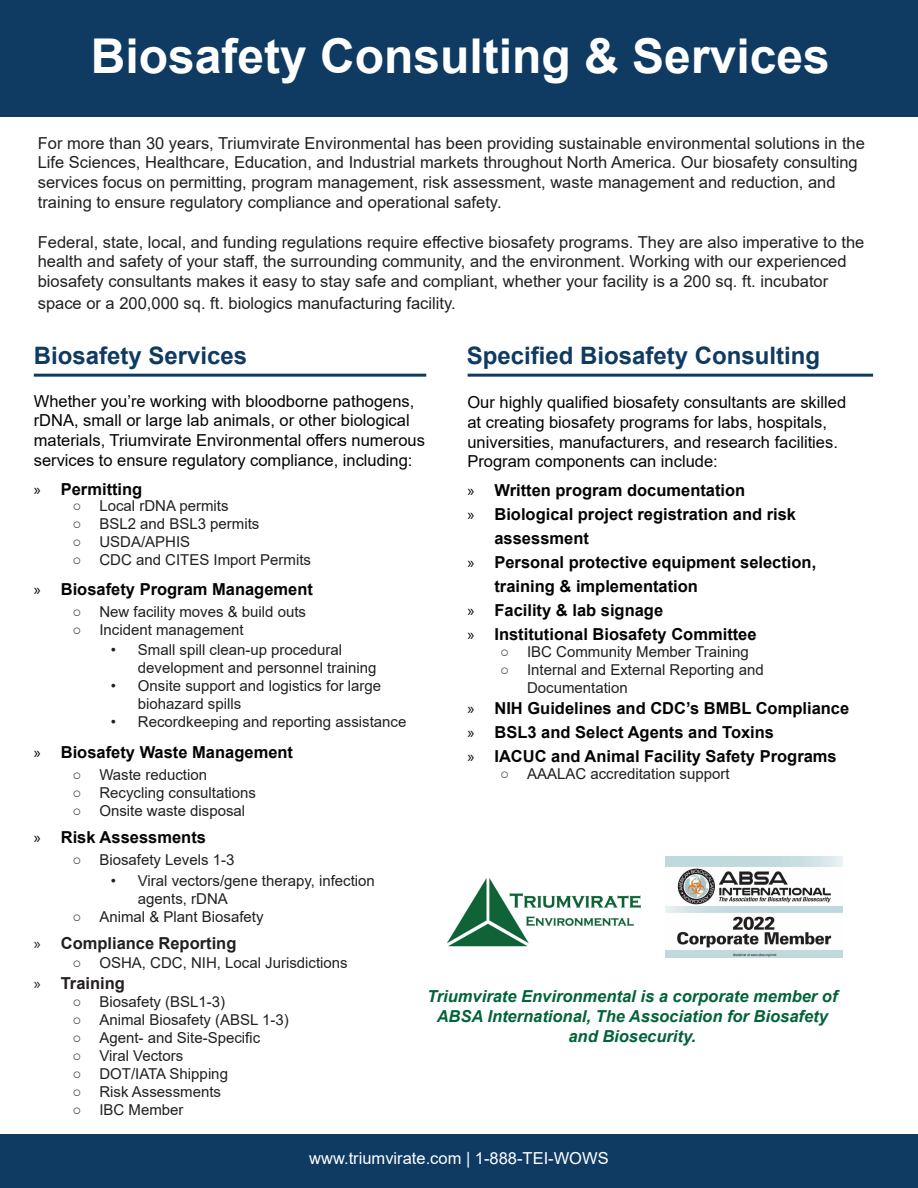
<style>
.page{position:relative;width:918px;height:1188px;background:#fff}
.page>*{position:absolute;margin:0;border:0;box-sizing:border-box;transform-origin:0 0}
.t1{font:700 48px "Arial";color:#fff}
.t2{font:700 24px "Arial";color:#0f3a62}
.t3{font:16.5px/19.8px "Arial";color:#231f20}
.t4{font:700 16.5px/24px "Arial";color:#040503}
.t5{font:16.5px/19.8px "Arial";color:#040503}
.t6{font:italic 700 16.5px/19.8px "Arial";color:#026337;text-align:center}
.t7{font:16.5px "Arial";color:#fff}
.t8{font:700 16.5px "Arial";color:#231f20}
.t9{font:15px/18px "Arial";color:#231f20}
.s1{font-family:"Myriad Pro";font-weight:400}
</style>
<div class="page">
<img style="left:447px;top:878px;width:194px;height:69px">
<div style="left:0;top:0;width:918px;height:116px;background:#0f3a62"></div>
<div style="left:0;top:1134px;width:918px;height:54px;background:#0f3a62"></div>
<hr style="left:34px;top:374px;width:392px;height:3px;background:#0f3a62">
<hr style="left:468px;top:374px;width:405px;height:3px;background:#0f3a62">
<img style="left:666px;top:857px;width:176px;height:101px">
<p class="t1" style="left:91px;top:23px;width:740px">Biosafety Consulting &amp; Services</p>
<p class="t3" style="left:38px;top:133px;width:829px">For more than 30 years, Triumvirate Environmental has been providing sustainable environmental solutions in the Life Sciences, Healthcare, Education, and Industrial markets throughout North America. Our biosafety consulting services focus on permitting, program management, risk assessment, waste management and reduction, and training to ensure regulatory compliance and operational safety.</p>
<p class="t3" style="left:38px;top:232px;width:828px">Federal, state, local, and funding regulations require effective biosafety programs. They are also imperative to the health and safety of your staff, the surrounding community, and the environment. Working with our experienced biosafety consultants makes it easy to stay safe and compliant, whether your facility is a 200 sq. ft. incubator</p>
<p class="t3" style="left:38px;top:293px;width:419px">space or a 200,000 sq. ft. biologics manufacturing facility.</p>
<p class="t2" style="left:34px;top:338px;width:215px">Biosafety Services</p>
<p class="t2" style="left:467px;top:338px;width:355px">Specified Biosafety Consulting</p>
<p class="t5" style="left:467px;top:392px;width:380px">Our highly qualified biosafety consultants are skilled at creating biosafety programs for labs, hospitals, universities, manufacturers, and research facilities.<br>Program components can include:</p>
<p class="t4" style="left:467px;top:478px;width:279px"><span class="s1">»</span> Written program documentation</p>
<p class="t4" style="left:494px;top:502px;width:303px;text-indent:-27px"><span class="s1">»</span> Biological project registration and risk assessment</p>
<p class="t4" style="left:494px;top:550px;width:323px;text-indent:-27px"><span class="s1">»</span> Personal protective equipment selection, training &amp; implementation</p>
<p class="t4" style="left:467px;top:598px;width:197px"><span class="s1">»</span> Facility &amp; lab signage</p>
<p class="t4" style="left:467px;top:622px;width:291px"><span class="s1">»</span> Institutional Biosafety Committee</p>
<p class="t9" style="left:500px;top:643px;width:250px">○ IBC Community Member Training</p>
<p class="t9" style="left:527px;top:661px;width:238px;text-indent:-27px">○ Internal and External Reporting and<br>Documentation</p>
<p class="t4" style="left:467px;top:697px;width:383px"><span class="s1">»</span> NIH Guidelines and CDC’s BMBL Compliance</p>
<p class="t4" style="left:467px;top:721px;width:308px"><span class="s1">»</span> BSL3 and Select Agents and Toxins</p>
<p class="t4" style="left:467px;top:745px;width:371px"><span class="s1">»</span> IACUC and Animal Facility Safety Programs</p>
<p class="t9" style="left:500px;top:765px;width:231px">○ AAALAC accreditation support</p>
<p class="t5" style="left:34px;top:391px;width:393px">Whether you’re working with bloodborne pathogens, rDNA, small or large lab animals, or other biological materials, Triumvirate Environmental offers numerous services to ensure regulatory compliance, including:</p>
<p class="t4" style="left:34px;top:477px;width:110px"><span class="s1">»</span> Permitting</p>
<p class="t9" style="left:72px;top:497px;width:158px">○ Local rDNA permits</p>
<p class="t9" style="left:72px;top:515px;width:189px">○ BSL2 and BSL3 permits</p>
<p class="t9" style="left:72px;top:533px;width:119px">○ USDA/APHIS</p>
<p class="t9" style="left:72px;top:551px;width:240px">○ CDC and CITES Import Permits</p>
<p class="t4" style="left:34px;top:577px;width:281px"><span class="s1">»</span> Biosafety Program Management</p>
<p class="t9" style="left:72px;top:603px;width:235px">○ New facility moves &amp; build outs</p>
<p class="t9" style="left:72px;top:621px;width:173px">○ Incident management</p>
<p class="t9" style="left:138px;top:641px;width:240px;text-indent:-27px">• Small spill clean-up procedural development and personnel training</p>
<p class="t9" style="left:138px;top:677px;width:245px;text-indent:-27px">• Onsite support and logistics for large biohazard spills</p>
<p class="t9" style="left:111px;top:713px;width:297px">• Recordkeeping and reporting assistance</p>
<p class="t4" style="left:34px;top:741px;width:261px"><span class="s1">»</span> Biosafety Waste Management</p>
<p class="t9" style="left:72px;top:766px;width:136px">○ Waste reduction</p>
<p class="t9" style="left:72px;top:784px;width:185px">○ Recycling consultations</p>
<p class="t9" style="left:72px;top:802px;width:174px">○ Onsite waste disposal</p>
<p class="t4" style="left:34px;top:825px;width:174px"><span class="s1">»</span> Risk Assessments</p>
<p class="t9" style="left:72px;top:850px;width:164px">○ Biosafety Levels 1-3</p>
<p class="t9" style="left:138px;top:871px;width:239px;text-indent:-27px">• Viral vectors/gene therapy, infection agents, rDNA</p>
<p class="t9" style="left:72px;top:908px;width:193px">○ Animal &amp; Plant Biosafety</p>
<p class="t8" style="left:34px;top:931px;width:204px"><span class="s1">»</span> Compliance Reporting</p>
<p class="t9" style="left:72px;top:953px;width:277px">○ OSHA, CDC, NIH, Local Jurisdictions</p>
<p class="t8" style="left:34px;top:972px;width:93px"><span class="s1">»</span> Training</p>
<p class="t9" style="left:72px;top:993px;width:154px">○ Biosafety (BSL1-3)</p>
<p class="t9" style="left:72px;top:1011px;width:218px">○ Animal Biosafety (ABSL 1-3)</p>
<p class="t9" style="left:72px;top:1029px;width:189px">○ Agent- and Site-Specific</p>
<p class="t9" style="left:72px;top:1047px;width:112px">○ Viral Vectors</p>
<p class="t9" style="left:72px;top:1065px;width:157px">○ DOT/IATA Shipping</p>
<p class="t9" style="left:72px;top:1083px;width:150px">○ Risk Assessments</p>
<p class="t9" style="left:72px;top:1101px;width:113px">○ IBC Member</p>
<p class="t6" style="left:427px;top:987px;width:412px">Triumvirate Environmental is a corporate member of<br>ABSA International, The Association for Biosafety and Biosecurity.</p>
<p class="t7" style="left:309px;top:1147px;width:301px">www.triumvirate.com | 1-888-TEI-WOWS</p>
</div>
